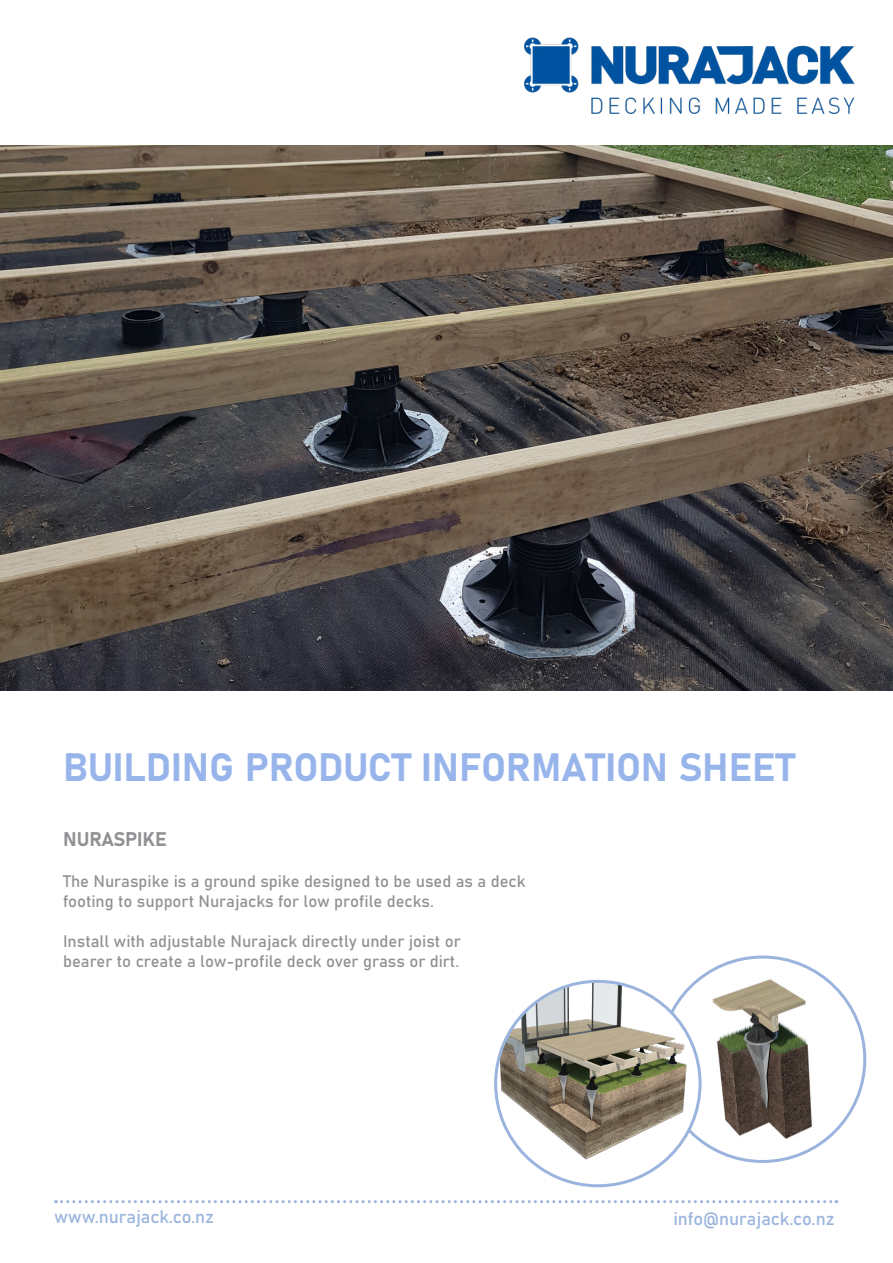
<style>
.page{position:relative;width:893px;height:1263px;background:#fff}
.page>*{position:absolute;margin:0;border:0;box-sizing:border-box;transform-origin:0 0}
.t1{font:39px "Bahnschrift";color:#98b5eb}
.t2{font:19.5px "Bahnschrift";letter-spacing:-.01em;color:#8f9194}
.t3{font:18px "Bahnschrift";color:#9bb4dd}
.t4{font:16.5px/19.8px "Bahnschrift";color:#8f9194}
</style>
<div class="page">
<img style="left:0;top:145px;width:893px;height:546px">
<svg style="left:56px;top:1200px;width:781px;height:3px"></svg>
<img style="left:524px;top:37px;width:331px;height:77px">
<img style="left:712px;top:974px;width:106px;height:165px">
<img style="left:496px;top:981px;width:204px;height:205px;border-radius:102px">
<h1 class="t1" style="left:63px;top:738px;width:733px">BUILDING PRODUCT INFORMATION SHEET</h1>
<p class="t2" style="left:63px;top:824px;width:105px">NURASPIKE</p>
<p class="t4" style="left:63px;top:871px;width:464px">The Nuraspike is a ground spike designed to be used as a deck footing to support Nurajacks for low profile decks.</p>
<p class="t4" style="left:63px;top:930px;width:399px">Install with adjustable Nurajack directly under joist or bearer to create a low-profile deck over grass or dirt.</p>
<p class="t3" style="left:54px;top:1203px;width:162px">www.nurajack.co.nz</p>
<p class="t3" style="left:673px;top:1205px;width:163px">info@nurajack.co.nz</p>
</div>
